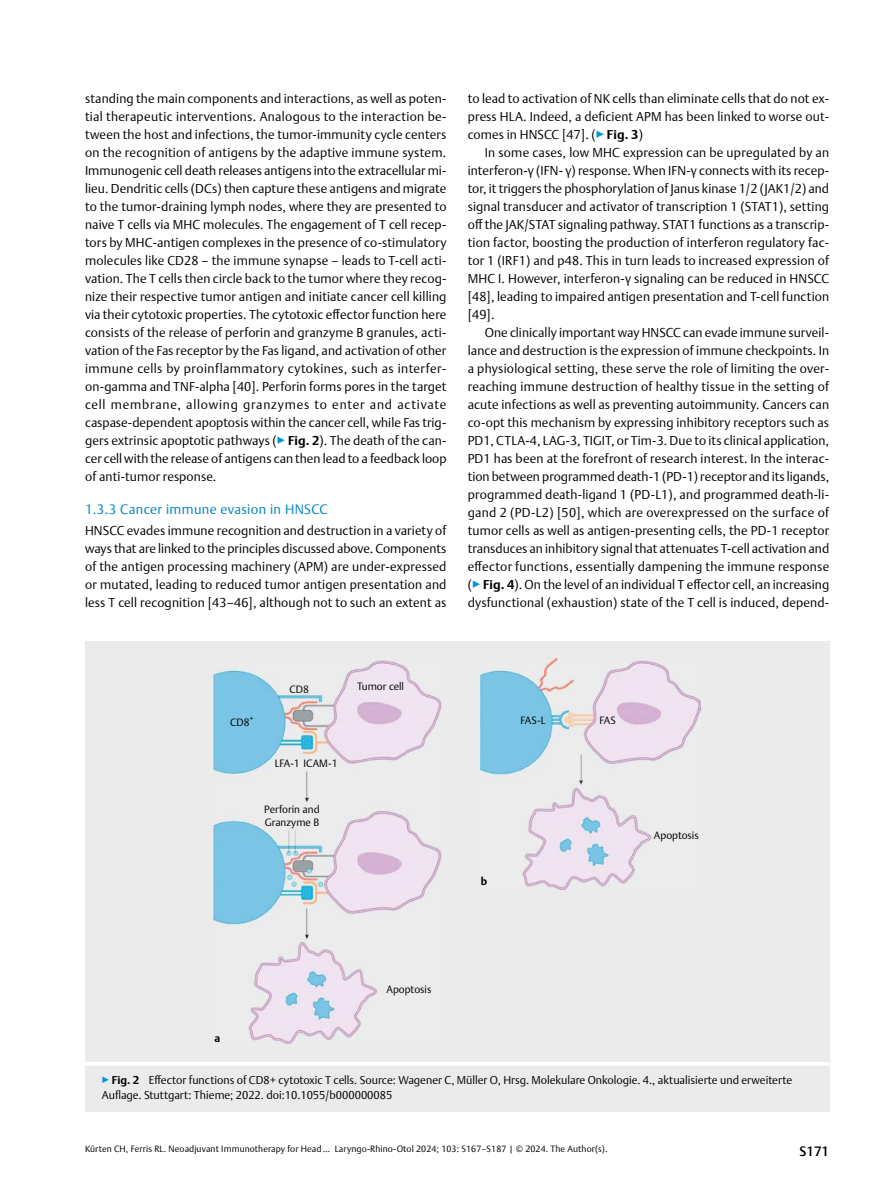
<style>
.page{position:relative;width:893px;height:1191px;background:#fff}
.page>*{position:absolute;margin:0;border:0;box-sizing:border-box;transform-origin:0 0}
.t1{font:300 13.5px "Thieme Argo 2011";letter-spacing:.025em;color:#0083c2}
.t2{font:500 13.5px "Thieme Argo 2011";color:#000}
.t3{font:300 12.75px/18px "Thieme Argo 2011";letter-spacing:.01em;color:#000;text-align:justify}
.t4{font:300 11.25px/15px "Thieme Argo 2011";color:#000}
.t5{font:700 10.8px "Thieme Argo 2011";color:#000}
.t6{font:300 10.5px/12.6px "Thieme Argo 2011";color:#000}
.t7{font:300 9px "Thieme Argo 2011";letter-spacing:.01em;color:#000}
.s1{color:#0095da}
.s2{font-weight:700}
</style>
<div class="page">
<div style="left:85px;top:1062px;width:744px;height:49px;background:#ebebec"></div>
<hr style="left:85px;top:1062px;width:744px;height:3px;background:#fff">
<div style="left:85px;top:641px;width:744px;height:421px;background:#ebebec"></div>
<img style="left:214px;top:660px;width:228px;height:383px">
<img style="left:481px;top:659px;width:219px;height:230px">
<p class="t3" style="left:85px;top:89px;width:363px">standing the main components and interactions, as well as poten&shy;tial therapeutic interventions. Analogous to the interaction be&shy;tween the host and infections, the tumor-immunity cycle centers on the recognition of antigens by the adaptive immune system.<br>Immunogenic cell death releases antigens into the extracellular mi&shy;lieu. Dendritic cells (DCs) then capture these antigens and migrate to the tumor-draining lymph nodes, where they are presented to naive T cells via MHC molecules. The engagement of T cell recep&shy;tors by MHC-antigen complexes in the presence of co-stimulatory molecules like CD28 – the immune synapse – leads to T-cell acti&shy;vation. The T cells then circle back to the tumor where they recog&shy;nize their respective tumor antigen and initiate cancer cell killing via their cytotoxic properties. The cytotoxic effector function here consists of the release of perforin and granzyme B granules, acti&shy;vation of the Fas receptor by the Fas ligand, and activation of other immune cells by proinflammatory cytokines, such as interfer&shy;on-gamma and TNF-alpha [40]. Perforin forms pores in the target cell membrane, allowing granzymes to enter and activate caspase-dependent apoptosis within the cancer cell, while Fas trig&shy;gers extrinsic apoptotic pathways (<span class="s1">▶</span><span class="s2">Fig. 2</span>). The death of the can&shy;cer cell with the release of antigens can then lead to a feedback loop of anti-tumor response.</p>
<p class="t1" style="left:85px;top:500px;width:244px">1.3.3 Cancer immune evasion in HNSCC</p>
<p class="t3" style="left:85px;top:521px;width:363px">HNSCC evades immune recognition and destruction in a variety of ways that are linked to the principles discussed above. Components of the antigen processing machinery (APM) are under-expressed or mutated, leading to reduced tumor antigen presentation and less T cell recognition [43–46], although not to such an extent as</p>
<p class="t3" style="left:468px;top:89px;width:363px">to lead to activation of NK cells than eliminate cells that do not ex&shy;press HLA. Indeed, a deficient APM has been linked to worse out&shy;comes in HNSCC [47]. (<span class="s1">▶</span><span class="s2">Fig. 3</span>)</p>
<p class="t3" style="left:468px;top:143px;width:363px;text-indent:17px">In some cases, low MHC expression can be upregulated by an interferon-γ (IFN- γ) response. When IFN-γ connects with its recep&shy;tor, it triggers the phosphorylation of Janus kinase 1/2 (JAK1/2) and signal transducer and activator of transcription 1 (STAT1), setting off the JAK/STAT signaling pathway. STAT1 functions as a transcrip&shy;tion factor, boosting the production of interferon regulatory fac&shy;tor 1 (IRF1) and p48. This in turn leads to increased expression of MHC I. However, interferon-γ signaling can be reduced in HNSCC [48], leading to impaired antigen presentation and T-cell function [49].</p>
<p class="t3" style="left:468px;top:323px;width:363px;text-indent:17px">One clinically important way HNSCC can evade immune surveil&shy;lance and destruction is the expression of immune checkpoints. In a physiological setting, these serve the role of limiting the over&shy;reaching immune destruction of healthy tissue in the setting of acute infections as well as preventing autoimmunity. Cancers can co-opt this mechanism by expressing inhibitory receptors such as PD1, CTLA-4, LAG-3, TIGIT, or Tim-3. Due to its clinical application, PD1 has been at the forefront of research interest. In the interac&shy;tion between programmed death-1 (PD-1) receptor and its ligands, programmed death-ligand 1 (PD-L1), and programmed death-li&shy;gand 2 (PD-L2) [50], which are overexpressed on the surface of tumor cells as well as antigen-presenting cells, the PD-1 receptor transduces an inhibitory signal that attenuates T-cell activation and effector functions, essentially dampening the immune response (<span class="s1">▶</span><span class="s2">Fig. 4</span>). On the level of an individual T effector cell, an increasing dysfunctional (exhaustion) state of the T cell is induced, depend-</p>
<p class="t6" style="left:230px;top:715px;width:25px">CD8<sup>+</sup></p>
<p class="t6" style="left:290px;top:682px;width:21px">CD8</p>
<p class="t6" style="left:357px;top:680px;width:48px">Tumor cell</p>
<p class="t6" style="left:275px;top:756px;width:64px">LFA-1 ICAM-1</p>
<p class="t6" style="left:264px;top:803px;width:57px">Perforin and<br>Granzyme B</p>
<p class="t6" style="left:521px;top:713px;width:26px">FAS-L</p>
<p class="t6" style="left:599px;top:713px;width:18px">FAS</p>
<p class="t5" style="left:481px;top:873px;width:8px">b</p>
<p class="t6" style="left:654px;top:828px;width:46px">Apoptosis</p>
<p class="t5" style="left:215px;top:1030px;width:7px">a</p>
<p class="t6" style="left:387px;top:982px;width:46px">Apoptosis</p>
<p class="t4" style="left:102px;top:1072px;width:692px"><span class="s1">▶</span><span class="s2">Fig. 2</span> Effector functions of CD8+ cytotoxic T cells. Source: Wagener C, Müller O, Hrsg. Molekulare Onkologie. 4., aktualisierte und erweiterte<br>Auflage. Stuttgart: Thieme; 2022. doi:10.1055/b000000085</p>
<p class="t7" style="left:85px;top:1143px;width:524px">Kürten CH, Ferris RL. Neoadjuvant Immunotherapy for Head … Laryngo-Rhino-Otol 2024; 103: S167–S187 | © 2024. The Author(s).</p>
<p class="t2" style="left:799px;top:1142px;width:31px">S171</p>
</div>
